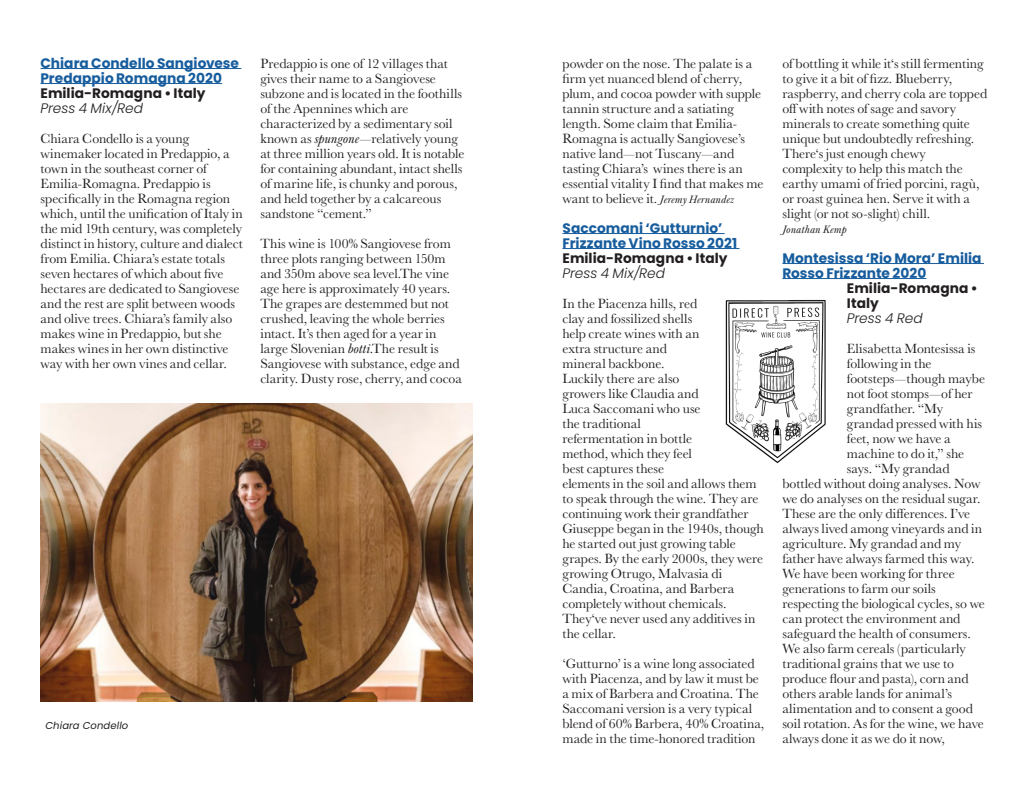
<style>
.page{position:relative;width:1035px;height:810px;background:#fff}
.page>*{position:absolute;margin:0;border:0;box-sizing:border-box;transform-origin:0 0}
.Body_Text{font:13.75px/15px "Baskerville URW";color:#231f20}
.Body_Text-2{font:700 13.75px/15px "Poppins";color:#175d9e}
.Body_Text-3{font:700 13.75px/15px "Poppins";color:#231f20}
.Body_Text-4{font:italic 300 13.75px "Poppins";color:#231f20}
.Body_Text-5{font:italic 11.25px "Baskerville URW";letter-spacing:.01em;color:#231f20}
.t1{font:italic 10px "Poppins";letter-spacing:.01em;color:#231f20}
.s1{font-style:italic}
.s2{font-style:italic;font-size:11.25px}
</style>
<div class="page">
<hr style="left:41px;top:68px;width:200px;height:1px;background:#175d9e">
<hr style="left:41px;top:83px;width:181px;height:1px;background:#175d9e">
<hr style="left:562px;top:233px;width:163px;height:1px;background:#175d9e">
<hr style="left:562px;top:248px;width:177px;height:1px;background:#175d9e">
<hr style="left:782px;top:263px;width:202px;height:1px;background:#175d9e">
<hr style="left:782px;top:278px;width:144px;height:1px;background:#175d9e">
<img style="left:41px;top:403px;width:431px;height:298px">
<img style="left:725px;top:299px;width:101px;height:165px">
<p class="Body_Text-2" style="left:41px;top:55px;width:200px">Chiara Condello Sangiovese<br>Predappio Romagna 2020</p>
<p class="Body_Text-3" style="left:41px;top:85px;width:167px">Emilia-Romagna • Italy</p>
<p class="Body_Text-4" style="left:41px;top:100px;width:104px">Press 4 Mix/Red</p>
<p class="Body_Text" style="left:41px;top:130px;width:204px">Chiara Condello is a young winemaker located in Predappio, a town in the southeast corner of Emilia-Romagna. Predappio is specifically in the Romagna region which, until the unification of Italy in the mid 19th century, was completely distinct in history, culture and dialect from Emilia. Chiara’s estate totals seven hectares of which about five hectares are dedicated to Sangiovese and the rest are split between woods and olive trees. Chiara’s family also makes wine in Predappio, but she makes wines in her own distinctive way with her own vines and cellar.</p>
<p class="Body_Text" style="left:260px;top:55px;width:206px">Predappio is one of 12 villages that gives their name to a Sangiovese subzone and is located in the foothills of the Apennines which are characterized by a sedimentary soil known as <span class="s1">spungone</span>—relatively young at three million years old. It is notable for containing abundant, intact shells of marine life, is chunky and porous, and held together by a calcareous sandstone “cement.”</p>
<p class="Body_Text" style="left:260px;top:235px;width:203px">This wine is 100% Sangiovese from three plots ranging between 150m and 350m above sea level.The vine age here is approximately 40 years.<br>The grapes are destemmed but not crushed, leaving the whole berries intact. It’s then aged for a year in large Slovenian <span class="s1">botti</span>.The result is Sangiovese with substance, edge and clarity. Dusty rose, cherry, and cocoa</p>
<p class="t1" style="left:45px;top:719px;width:84px">Chiara Condello</p>
<p class="Body_Text" style="left:562px;top:55px;width:202px">powder on the nose. The palate is a firm yet nuanced blend of cherry, plum, and cocoa powder with supple tannin structure and a satiating length. Some claim that Emilia-Romagna is actually Sangiovese’s native land—not Tuscany—and tasting Chiara’s wines there is an essential vitality I find that makes me want to believe it. <span class="s2">Jeremy Hernandez</span></p>
<p class="Body_Text-2" style="left:562px;top:220px;width:176px">Saccomani ‘Gutturnio’<br>Frizzante Vino Rosso 2021</p>
<p class="Body_Text-3" style="left:562px;top:250px;width:167px">Emilia-Romagna • Italy</p>
<p class="Body_Text-4" style="left:562px;top:265px;width:104px">Press 4 Mix/Red</p>
<p class="Body_Text" style="left:562px;top:295px;width:203px">In the Piacenza hills, red<br>clay and fossilized shells<br>help create wines with an<br>extra structure and<br>mineral backbone.<br>Luckily there are also<br>growers like Claudia and<br>Luca Saccomani who use<br>the traditional<br>refermentation in bottle<br>method, which they feel<br>best captures these<br>elements in the soil and allows them to speak through the wine. They are continuing work their grandfather<br>Giuseppe began in the 1940s, though he started out just growing table grapes. By the early 2000s, they were growing Otrugo, Malvasia di<br>Candia, Croatina, and Barbera completely without chemicals.<br>They‘ve never used any additives in the cellar.</p>
<p class="Body_Text" style="left:562px;top:655px;width:203px">‘Gutturno’ is a wine long associated with Piacenza, and by law it must be a mix of Barbera and Croatina. The Saccomani version is a very typical blend of 60% Barbera, 40% Croatina, made in the time-honored tradition</p>
<p class="Body_Text" style="left:782px;top:55px;width:206px">of bottling it while it‘s still fermenting to give it a bit of fizz. Blueberry, raspberry, and cherry cola are topped off with notes of sage and savory minerals to create something quite unique but undoubtedly refreshing.<br>There‘s just enough chewy complexity to help this match the earthy umami of fried porcini, ragù, or roast guinea hen. Serve it with a slight (or not so-slight) chill.</p>
<p class="Body_Text-5" style="left:782px;top:223px;width:66px">Jonathan Kemp</p>
<p class="Body_Text-2" style="left:782px;top:250px;width:201px">Montesissa ‘Rio Mora’ Emilia<br>Rosso Frizzante 2020</p>
<p class="Body_Text-3" style="left:847px;top:280px;width:132px">Emilia-Romagna •<br>Italy</p>
<p class="Body_Text-4" style="left:847px;top:310px;width:77px">Press 4 Red</p>
<p class="Body_Text" style="left:847px;top:340px;width:130px">Elisabetta Montesissa is</p>
<p class="Body_Text" style="left:847px;top:355px;width:86px">following in the</p>
<p class="Body_Text" style="left:847px;top:370px;width:140px">footsteps—though maybe</p>
<p class="Body_Text" style="left:847px;top:385px;width:127px">not foot stomps—of her</p>
<p class="Body_Text" style="left:847px;top:400px;width:98px">grandfather. “My</p>
<p class="Body_Text" style="left:847px;top:415px;width:137px">grandad pressed with his</p>
<p class="Body_Text" style="left:847px;top:430px;width:105px">feet, now we have a</p>
<p class="Body_Text" style="left:847px;top:445px;width:119px">machine to do it,” she</p>
<p class="Body_Text" style="left:847px;top:460px;width:104px">says. “My grandad</p>
<p class="Body_Text" style="left:782px;top:475px;width:200px">bottled without doing analyses. Now</p>
<p class="Body_Text" style="left:782px;top:490px;width:200px">we do analyses on the residual sugar.</p>
<p class="Body_Text" style="left:782px;top:505px;width:189px">These are the only differences. I’ve</p>
<p class="Body_Text" style="left:782px;top:520px;width:201px">always lived among vineyards and in</p>
<p class="Body_Text" style="left:782px;top:535px;width:180px">agriculture. My grandad and my</p>
<p class="Body_Text" style="left:782px;top:550px;width:194px">father have always farmed this way.</p>
<p class="Body_Text" style="left:782px;top:565px;width:174px">We have been working for three</p>
<p class="Body_Text" style="left:782px;top:580px;width:155px">generations to farm our soils</p>
<p class="Body_Text" style="left:782px;top:595px;width:204px">respecting the biological cycles, so we</p>
<p class="Body_Text" style="left:782px;top:610px;width:180px">can protect the environment and</p>
<p class="Body_Text" style="left:782px;top:625px;width:190px">safeguard the health of consumers.</p>
<p class="Body_Text" style="left:782px;top:640px;width:185px">We also farm cereals (particularly</p>
<p class="Body_Text" style="left:782px;top:655px;width:173px">traditional grains that we use to</p>
<p class="Body_Text" style="left:782px;top:670px;width:188px">produce flour and pasta), corn and</p>
<p class="Body_Text" style="left:782px;top:685px;width:171px">others arable lands for animal’s</p>
<p class="Body_Text" style="left:782px;top:700px;width:192px">alimentation and to consent a good</p>
<p class="Body_Text" style="left:782px;top:715px;width:203px">soil rotation. As for the wine, we have</p>
<p class="Body_Text" style="left:782px;top:730px;width:164px">always done it as we do it now,</p>
</div>
